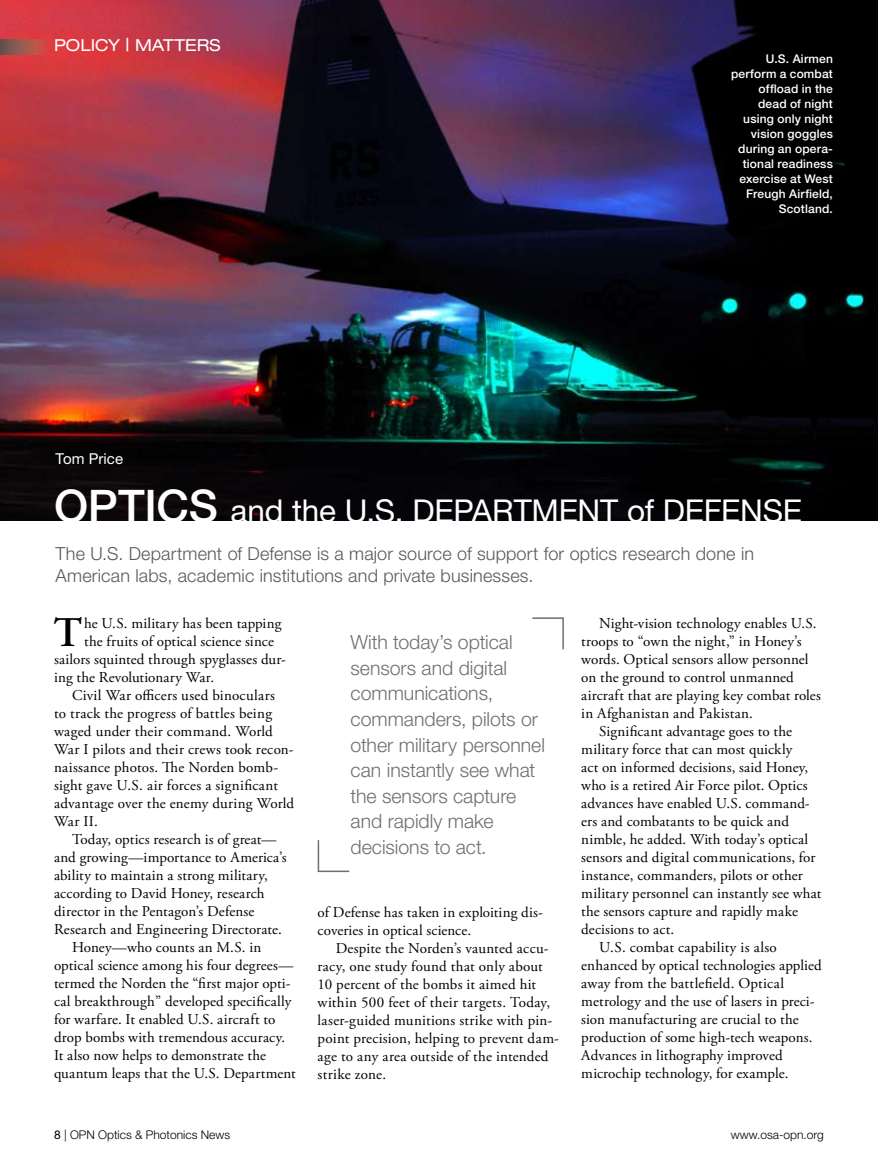
<style>
.page{position:relative;width:878px;height:1175px;background:#fff}
.page>*{position:absolute;margin:0;border:0;box-sizing:border-box;transform-origin:0 0}
.t1{font:600 42.15px "Adobe Garamond Pro";color:#000}
.t2{font:31.5px "Helvetica Neue LT Std";letter-spacing:-.005em;color:#fff}
.t3{font:300 19.5px/25.5px "Helvetica Neue LT Std";color:#6d6f71}
.t4{font:300 18px/21.6px "Helvetica Neue LT Std";letter-spacing:.01em;color:#58595b}
.t5{font:expanded 16.5px "Helvetica Neue LT Std";color:#fff}
.t6{font:15px/18px "Adobe Garamond Pro";letter-spacing:.01em;color:#000}
.t7{font:15px "Helvetica Neue LT Std";letter-spacing:.005em;color:#fff}
.t8{font:500 12px/15px "Helvetica Neue LT Std";letter-spacing:.015em;color:#fff;text-align:right}
.t9{font:300 12px "Helvetica Neue LT Std";color:#000}
.s1{font-size:18px}
.s2{font-weight:500;font-size:45px}
.s3{font-weight:400}
</style>
<div class="page">
<img style="left:0;top:0;width:878px;height:521px">
<svg style="left:0;top:39px;width:48px;height:15px"></svg>
<hr style="left:562px;top:618px;width:2px;height:31px;background:#6d6f71">
<hr style="left:532px;top:617px;width:32px;height:2px;background:#6d6f71">
<hr style="left:318px;top:840px;width:1px;height:31px;background:#6d6f71">
<hr style="left:318px;top:870px;width:31px;height:2px;background:#6d6f71">
<p class="t5" style="left:54px;top:35px;width:168px">POLICY <span class="s1">|</span> MATTERS</p>
<p class="t7" style="left:56px;top:449px;width:69px">Tom Price</p>
<p class="t8" style="left:731px;top:51px;width:103px">U.S. Airmen perform a combat offload in the dead of night using only night vision goggles during an opera&shy;tional readiness exercise at West<br>Freugh Airfield,<br>Scotland.</p>
<h2 class="t2" style="left:54px;top:492px;width:749px"><span class="s2">OPTICS</span> and the U.S. DEPARTMENT of DEFENSE</h2>
<p class="t4" style="left:56px;top:542px;width:700px">The U.S. Department of Defense is a major source of support for optics research done in<br>American labs, academic institutions and private businesses.</p>
<h1 class="t1" style="left:53px;top:608px;width:30px">T</h1>
<p class="t6" style="left:84px;top:615px;width:199px">he U.S. military has been tapping</p>
<p class="t6" style="left:84px;top:633px;width:191px">the fruits of optical science since</p>
<p class="t6" style="left:54px;top:651px;width:233px">sailors squinted through spyglasses dur-</p>
<p class="t6" style="left:54px;top:669px;width:162px">ing the Revolutionary War.</p>
<p class="t6" style="left:72px;top:687px;width:204px">Civil War officers used binoculars</p>
<p class="t6" style="left:54px;top:705px;width:219px">to track the progress of battles being</p>
<p class="t6" style="left:54px;top:723px;width:220px">waged under their command. World</p>
<p class="t6" style="left:54px;top:741px;width:241px">War I pilots and their crews took recon-</p>
<p class="t6" style="left:54px;top:759px;width:226px">naissance photos. The Norden bomb-</p>
<p class="t6" style="left:54px;top:777px;width:225px">sight gave U.S. air forces a significant</p>
<p class="t6" style="left:54px;top:795px;width:242px">advantage over the enemy during World</p>
<p class="t6" style="left:54px;top:813px;width:45px">War II.</p>
<p class="t6" style="left:72px;top:831px;width:206px">Today, optics research is of great—</p>
<p class="t6" style="left:54px;top:849px;width:234px">and growing—importance to America’s</p>
<p class="t6" style="left:54px;top:867px;width:215px">ability to maintain a strong military,</p>
<p class="t6" style="left:54px;top:885px;width:212px">according to David Honey, research</p>
<p class="t6" style="left:54px;top:903px;width:202px">director in the Pentagon’s Defense</p>
<p class="t6" style="left:54px;top:921px;width:229px">Research and Engineering Directorate.</p>
<p class="t6" style="left:72px;top:939px;width:191px">Honey—who counts an M.S. in</p>
<p class="t6" style="left:54px;top:957px;width:241px">optical science among his four degrees—</p>
<p class="t6" style="left:54px;top:975px;width:238px">termed the Norden the “first major opti-</p>
<p class="t6" style="left:54px;top:993px;width:239px">cal breakthrough” developed specifically</p>
<p class="t6" style="left:54px;top:1011px;width:223px">for warfare. It enabled U.S. aircraft to</p>
<p class="t6" style="left:54px;top:1029px;width:232px">drop bombs with tremendous accuracy.</p>
<p class="t6" style="left:54px;top:1047px;width:213px">It also now helps to demonstrate the</p>
<p class="t6" style="left:54px;top:1065px;width:243px">quantum leaps that the U.S. Department</p>
<h3 class="t3" style="left:350px;top:629px;width:196px">With today’s optical sensors and digital communications, commanders, pilots or other military personnel can instantly see what the sensors capture and rapidly make decisions to act.</h3>
<p class="t6" style="left:317px;top:903px;width:227px">of Defense has taken in exploiting dis&shy;coveries in optical science.</p>
<p class="t6" style="left:317px;top:939px;width:243px;text-indent:18px">Despite the Norden’s vaunted accu&shy;racy, one study found that only about 10 percent of the bombs it aimed hit within 500 feet of their targets. Today, laser-guided munitions strike with pin&shy;point precision, helping to prevent dam&shy;age to any area outside of the intended strike zone.</p>
<p class="t6" style="left:599px;top:615px;width:219px">Night-vision technology enables U.S.</p>
<p class="t6" style="left:581px;top:633px;width:222px">troops to “own the night,” in Honey’s</p>
<p class="t6" style="left:581px;top:651px;width:229px">words. Optical sensors allow personnel</p>
<p class="t6" style="left:581px;top:669px;width:214px">on the ground to control unmanned</p>
<p class="t6" style="left:581px;top:687px;width:241px">aircraft that are playing key combat roles</p>
<p class="t6" style="left:581px;top:705px;width:173px">in Afghanistan and Pakistan.</p>
<p class="t6" style="left:599px;top:723px;width:194px">Significant advantage goes to the</p>
<p class="t6" style="left:581px;top:741px;width:212px">military force that can most quickly</p>
<p class="t6" style="left:581px;top:759px;width:228px">act on informed decisions, said Honey,</p>
<p class="t6" style="left:581px;top:777px;width:228px">who is a retired Air Force pilot. Optics</p>
<p class="t6" style="left:581px;top:795px;width:230px">advances have enabled U.S. command-</p>
<p class="t6" style="left:581px;top:813px;width:209px">ers and combatants to be quick and</p>
<p class="t6" style="left:581px;top:831px;width:228px">nimble, he added. With today’s optical</p>
<p class="t6" style="left:581px;top:849px;width:235px">sensors and digital communications, for</p>
<p class="t6" style="left:581px;top:867px;width:223px">instance, commanders, pilots or other</p>
<p class="t6" style="left:581px;top:885px;width:242px">military personnel can instantly see what</p>
<p class="t6" style="left:581px;top:903px;width:218px">the sensors capture and rapidly make</p>
<p class="t6" style="left:581px;top:921px;width:94px">decisions to act.</p>
<p class="t6" style="left:599px;top:939px;width:179px">U.S. combat capability is also</p>
<p class="t6" style="left:581px;top:957px;width:242px">enhanced by optical technologies applied</p>
<p class="t6" style="left:581px;top:975px;width:204px">away from the battlefield. Optical</p>
<p class="t6" style="left:581px;top:993px;width:235px">metrology and the use of lasers in preci-</p>
<p class="t6" style="left:581px;top:1011px;width:219px">sion manufacturing are crucial to the</p>
<p class="t6" style="left:581px;top:1029px;width:232px">production of some high-tech weapons.</p>
<p class="t6" style="left:581px;top:1047px;width:203px">Advances in lithography improved</p>
<p class="t6" style="left:581px;top:1065px;width:209px">microchip technology, for example.</p>
<p class="t9" style="left:54px;top:1126px;width:178px"><span class="s3">8</span> | OPN Optics &amp; Photonics News</p>
<p class="t9" style="left:731px;top:1126px;width:94px">www.osa-opn.org</p>
</div>
